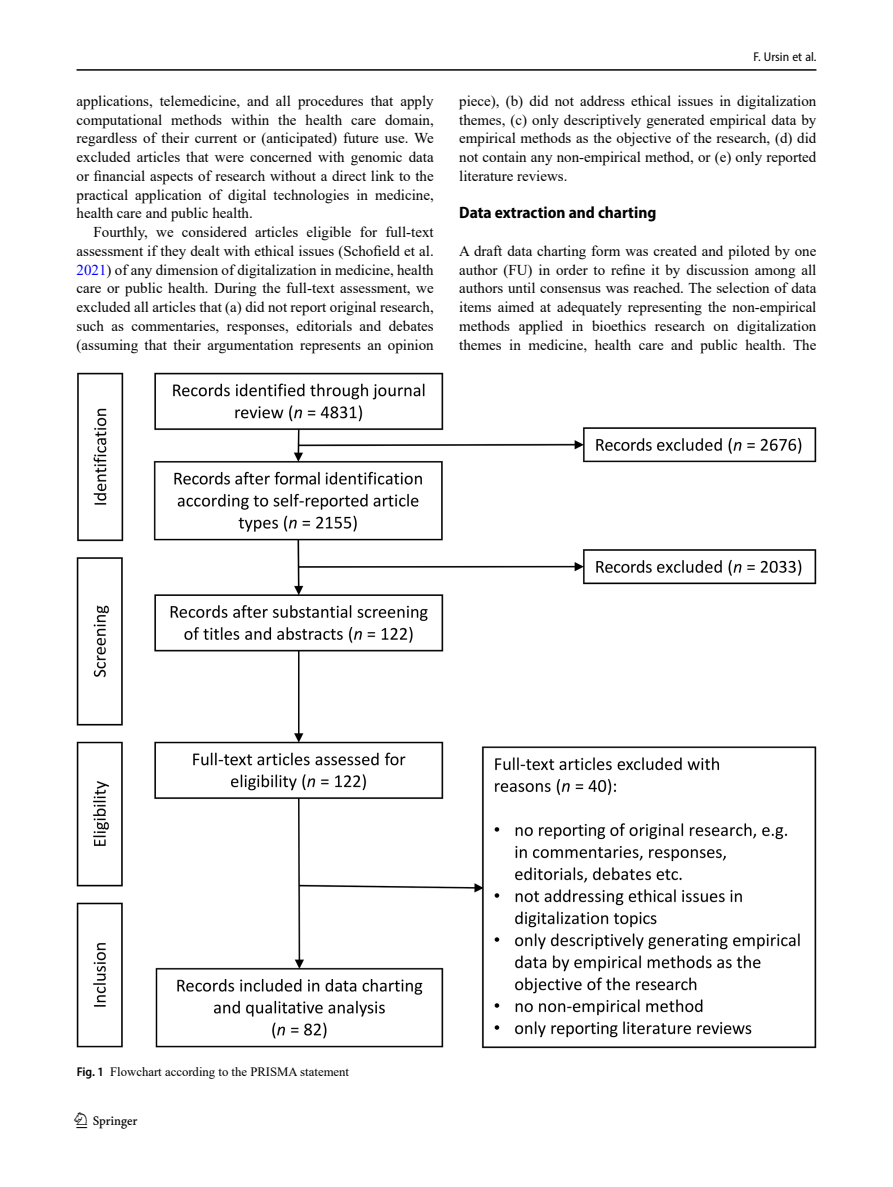
<style>
.page{position:relative;width:893px;height:1187px;background:#fff}
.page>*{position:absolute;margin:0;border:0;box-sizing:border-box;transform-origin:0 0}
.t1{font:22.5px "Springnew";color:#000}
.Head_2{font:700 semi-condensed 16.5px "Myriad Pro";color:#000}
.Body_Text_Indent{font:15px/18.8px "Times New Roman";color:#000;text-align:justify}
.Body_Text{font:15px/18.8px "Times New Roman";color:#000;text-align:justify}
.Figure_Caption{font:12.75px "Times New Roman";color:#000}
.t2{font:semi-condensed 12.75px "Myriad Pro";color:#000}
.s1{color:#00f}
.s2{font-family:"Myriad Pro";font-weight:600;font-stretch:semi-condensed}
</style>
<div class="page">
<hr style="left:77px;top:69px;width:739px;height:2px;background:#000">
<img style="left:77px;top:372px;width:740px;height:676px">
<p class="Body_Text_Indent" style="left:77px;top:91px;width:359px">applications, telemedicine, and all procedures that apply computational methods within the health care domain, regardless of their current or (anticipated) future use. We excluded articles that were concerned with genomic data or financial aspects of research without a direct link to the practical application of digital technologies in medicine, health care and public health.</p>
<p class="Body_Text_Indent" style="left:77px;top:222px;width:359px;text-indent:17px">Fourthly, we considered articles eligible for full-text assessment if they dealt with ethical issues (Schofield et al.<br><span class="s1">2021</span>) of any dimension of digitalization in medicine, health care or public health. During the full-text assessment, we excluded all articles that (a) did not report original research, such as commentaries, responses, editorials and debates (assuming that their argumentation represents an opinion</p>
<p class="t2" style="left:753px;top:49px;width:64px">F. Ursin et al.</p>
<p class="Body_Text_Indent" style="left:459px;top:91px;width:359px">piece), (b) did not address ethical issues in digitalization themes, (c) only descriptively generated empirical data by empirical methods as the objective of the research, (d) did not contain any non-empirical method, or (e) only reported literature reviews.</p>
<p class="Head_2" style="left:459px;top:202px;width:199px">Data extraction and charting</p>
<p class="Body_Text" style="left:459px;top:241px;width:359px">A draft data charting form was created and piloted by one author (FU) in order to refine it by discussion among all authors until consensus was reached. The selection of data items aimed at adequately representing the non-empirical methods applied in bioethics research on digitalization themes in medicine, health care and public health. The</p>
<p class="Figure_Caption" style="left:77px;top:1062px;width:274px"><span class="s2">Fig. 1</span> Flowchart according to the PRISMA statement</p>
<h1 class="t1" style="left:77px;top:1107px;width:63px">1 3</h1>
</div>
